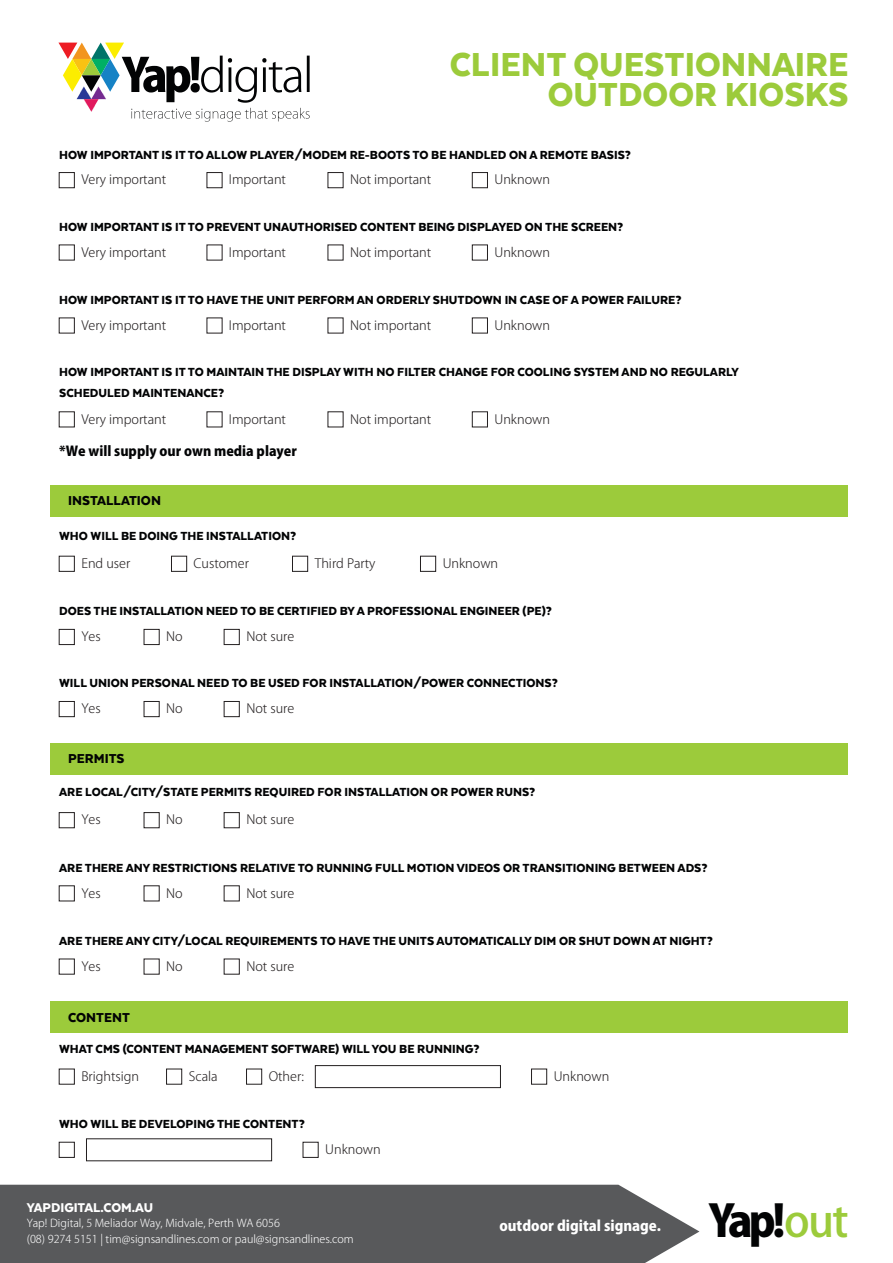
<style>
.page{position:relative;width:893px;height:1263px;background:#fff}
.page>*{position:absolute;margin:0;border:0;box-sizing:border-box;transform-origin:0 0}
.t1{font:800 43.65px "Koz Go Pro";color:#020304}
.t2{font:900 38.25px/30.6px "Texta W00";color:#9ccb3b;text-align:right}
.t3{font:900 15px "Texta W00";color:#020304}
.t4{font:900 14.7px "Texta W00";color:#fff}
.t5{font:800 14.25px "Koz Go Pro";color:#fff}
.t6{font:900 13.5px/20.7px "Texta W00";color:#020304}
.t7{font:800 13.5px "Koz Go Pro";color:#020304}
.t8{font:300 12.75px "Koz Go Pro";color:#231f20}
.t9{font:300 10.8px/16px "Koz Go Pro";color:#fff}
.s1{font-weight:500;color:#9ccb3b}
</style>
<div class="page">
<div style="left:59px;top:172px;width:16px;height:16px;background:#fff;border:1px solid #231f20"></div>
<div style="left:206px;top:172px;width:17px;height:16px;background:#fff;border:1px solid #231f20"></div>
<div style="left:327px;top:172px;width:17px;height:16px;background:#fff;border:1px solid #231f20"></div>
<div style="left:472px;top:172px;width:16px;height:16px;background:#fff;border:1px solid #231f20"></div>
<svg style="left:59px;top:244px;width:16px;height:17px"></svg>
<svg style="left:206px;top:244px;width:17px;height:17px"></svg>
<svg style="left:327px;top:244px;width:17px;height:17px"></svg>
<div style="left:472px;top:244px;width:16px;height:17px;background:#fff;border:1px solid #231f20"></div>
<div style="left:59px;top:317px;width:16px;height:16px;background:#fff;border:1px solid #231f20"></div>
<svg style="left:206px;top:317px;width:17px;height:16px"></svg>
<svg style="left:327px;top:317px;width:17px;height:16px"></svg>
<div style="left:472px;top:317px;width:16px;height:16px;background:#fff;border:1px solid #231f20"></div>
<div style="left:59px;top:411px;width:16px;height:16px;background:#fff;border:1px solid #231f20"></div>
<svg style="left:206px;top:411px;width:17px;height:16px"></svg>
<svg style="left:327px;top:411px;width:17px;height:16px"></svg>
<div style="left:472px;top:411px;width:16px;height:16px;background:#fff;border:1px solid #231f20"></div>
<div style="left:59px;top:556px;width:16px;height:16px;background:#fff;border:1px solid #231f20"></div>
<div style="left:171px;top:556px;width:16px;height:16px;background:#fff;border:1px solid #231f20"></div>
<div style="left:292px;top:556px;width:16px;height:16px;background:#fff;border:1px solid #231f20"></div>
<div style="left:420px;top:556px;width:16px;height:16px;background:#fff;border:1px solid #231f20"></div>
<div style="left:59px;top:629px;width:16px;height:16px;background:#fff;border:1px solid #231f20"></div>
<div style="left:144px;top:629px;width:16px;height:16px;background:#fff;border:1px solid #231f20"></div>
<div style="left:224px;top:629px;width:16px;height:16px;background:#fff;border:1px solid #231f20"></div>
<div style="left:59px;top:701px;width:16px;height:16px;background:#fff;border:1px solid #231f20"></div>
<div style="left:144px;top:701px;width:16px;height:16px;background:#fff;border:1px solid #231f20"></div>
<div style="left:224px;top:701px;width:16px;height:16px;background:#fff;border:1px solid #231f20"></div>
<div style="left:59px;top:885px;width:16px;height:16px;background:#fff;border:1px solid #231f20"></div>
<div style="left:224px;top:885px;width:16px;height:16px;background:#fff;border:1px solid #231f20"></div>
<div style="left:59px;top:958px;width:16px;height:16px;background:#fff;border:1px solid #231f20"></div>
<div style="left:224px;top:958px;width:16px;height:16px;background:#fff;border:1px solid #231f20"></div>
<div style="left:59px;top:812px;width:16px;height:16px;background:#fff;border:1px solid #231f20"></div>
<div style="left:144px;top:812px;width:16px;height:16px;background:#fff;border:1px solid #231f20"></div>
<div style="left:224px;top:812px;width:16px;height:16px;background:#fff;border:1px solid #231f20"></div>
<div style="left:59px;top:1068px;width:16px;height:16px;background:#fff;border:1px solid #231f20"></div>
<div style="left:166px;top:1068px;width:16px;height:16px;background:#fff;border:1px solid #231f20"></div>
<div style="left:246px;top:1068px;width:16px;height:16px;background:#fff;border:1px solid #231f20"></div>
<div style="left:315px;top:1065px;width:186px;height:23px;background:#fff;border:1px solid #231f20"></div>
<div style="left:531px;top:1068px;width:16px;height:16px;background:#fff;border:1px solid #231f20"></div>
<div style="left:59px;top:1142px;width:16px;height:16px;background:#fff;border:1px solid #231f20"></div>
<div style="left:303px;top:1142px;width:16px;height:16px;background:#fff;border:1px solid #231f20"></div>
<div style="left:50px;top:485px;width:798px;height:31px;background:#9ccb3b"></div>
<div style="left:50px;top:743px;width:798px;height:31px;background:#9ccb3b"></div>
<div style="left:50px;top:1001px;width:798px;height:32px;background:#9ccb3b"></div>
<svg style="left:58px;top:43px;width:252px;height:79px"></svg>
<div style="left:0;top:1185px;width:699px;height:78px;background:#58595b"></div>
<h2 class="t2" style="left:450px;top:48px;width:400px">CLIENT QUESTIONNAIRE<br>OUTDOOR KIOSKS</h2>
<p class="t6" style="left:59px;top:144px;width:573px">HOW IMPORTANT IS IT TO ALLOW PLAYER/MODEM RE-BOOTS TO BE HANDLED ON A REMOTE BASIS?</p>
<p class="t8" style="left:81px;top:173px;width:86px">Very important</p>
<p class="t8" style="left:229px;top:173px;width:59px">Important</p>
<p class="t8" style="left:350px;top:173px;width:83px">Not important</p>
<p class="t8" style="left:494px;top:173px;width:57px">Unknown</p>
<p class="t6" style="left:59px;top:216px;width:566px">HOW IMPORTANT IS IT TO PREVENT UNAUTHORISED CONTENT BEING DISPLAYED ON THE SCREEN?</p>
<p class="t8" style="left:81px;top:245px;width:86px">Very important</p>
<p class="t8" style="left:229px;top:245px;width:59px">Important</p>
<p class="t8" style="left:350px;top:245px;width:83px">Not important</p>
<p class="t8" style="left:494px;top:245px;width:57px">Unknown</p>
<p class="t6" style="left:59px;top:289px;width:624px">HOW IMPORTANT IS IT TO HAVE THE UNIT PERFORM AN ORDERLY SHUTDOWN IN CASE OF A POWER FAILURE?</p>
<p class="t8" style="left:81px;top:318px;width:86px">Very important</p>
<p class="t8" style="left:229px;top:318px;width:59px">Important</p>
<p class="t8" style="left:350px;top:318px;width:83px">Not important</p>
<p class="t8" style="left:494px;top:318px;width:57px">Unknown</p>
<p class="t6" style="left:59px;top:362px;width:681px">HOW IMPORTANT IS IT TO MAINTAIN THE DISPLAY WITH NO FILTER CHANGE FOR COOLING SYSTEM AND NO REGULARLY<br>SCHEDULED MAINTENANCE?</p>
<p class="t8" style="left:81px;top:412px;width:86px">Very important</p>
<p class="t8" style="left:229px;top:412px;width:59px">Important</p>
<p class="t8" style="left:350px;top:412px;width:83px">Not important</p>
<p class="t8" style="left:494px;top:412px;width:57px">Unknown</p>
<p class="t7" style="left:59px;top:444px;width:239px">*We will supply our own media player</p>
<p class="t3" style="left:68px;top:493px;width:94px">INSTALLATION</p>
<p class="t6" style="left:59px;top:525px;width:239px">WHO WILL BE DOING THE INSTALLATION?</p>
<p class="t8" style="left:81px;top:557px;width:50px">End user</p>
<p class="t8" style="left:193px;top:557px;width:57px">Customer</p>
<p class="t8" style="left:315px;top:557px;width:62px">Third Party</p>
<p class="t8" style="left:443px;top:557px;width:57px">Unknown</p>
<p class="t6" style="left:59px;top:601px;width:494px">DOES THE INSTALLATION NEED TO BE CERTIFIED BY A PROFESSIONAL ENGINEER (PE)?</p>
<p class="t8" style="left:81px;top:630px;width:21px">Yes</p>
<p class="t8" style="left:166px;top:630px;width:18px">No</p>
<p class="t8" style="left:246px;top:630px;width:49px">Not sure</p>
<p class="t6" style="left:59px;top:673px;width:500px">WILL UNION PERSONAL NEED TO BE USED FOR INSTALLATION/POWER CONNECTIONS?</p>
<p class="t8" style="left:81px;top:702px;width:21px">Yes</p>
<p class="t8" style="left:166px;top:702px;width:18px">No</p>
<p class="t8" style="left:246px;top:702px;width:49px">Not sure</p>
<p class="t3" style="left:68px;top:751px;width:58px">PERMITS</p>
<p class="t6" style="left:59px;top:781px;width:478px">ARE LOCAL/CITY/STATE PERMITS REQUIRED FOR INSTALLATION OR POWER RUNS?</p>
<p class="t8" style="left:81px;top:813px;width:21px">Yes</p>
<p class="t8" style="left:166px;top:813px;width:18px">No</p>
<p class="t8" style="left:246px;top:813px;width:49px">Not sure</p>
<p class="t6" style="left:59px;top:857px;width:650px">ARE THERE ANY RESTRICTIONS RELATIVE TO RUNNING FULL MOTION VIDEOS OR TRANSITIONING BETWEEN ADS?</p>
<p class="t8" style="left:81px;top:886px;width:21px">Yes</p>
<p class="t8" style="left:166px;top:886px;width:18px">No</p>
<p class="t8" style="left:246px;top:886px;width:49px">Not sure</p>
<p class="t6" style="left:59px;top:930px;width:655px">ARE THERE ANY CITY/LOCAL REQUIREMENTS TO HAVE THE UNITS AUTOMATICALLY DIM OR SHUT DOWN AT NIGHT?</p>
<p class="t8" style="left:81px;top:960px;width:21px">Yes</p>
<p class="t8" style="left:166px;top:959px;width:18px">No</p>
<p class="t8" style="left:246px;top:959px;width:49px">Not sure</p>
<p class="t3" style="left:68px;top:1009px;width:63px">CONTENT</p>
<p class="t6" style="left:59px;top:1038px;width:422px">WHAT CMS (CONTENT MANAGEMENT SOFTWARE) WILL YOU BE RUNNING?</p>
<p class="t8" style="left:81px;top:1070px;width:59px">Brightsign</p>
<p class="t8" style="left:189px;top:1069px;width:30px">Scala</p>
<p class="t8" style="left:269px;top:1069px;width:37px">Other:</p>
<p class="t8" style="left:554px;top:1069px;width:57px">Unknown</p>
<p class="t6" style="left:59px;top:1113px;width:247px">WHO WILL BE DEVELOPING THE CONTENT?</p>
<p class="t8" style="left:325px;top:1143px;width:57px">Unknown</p>
<p class="t4" style="left:27px;top:1199px;width:128px">YAPDIGITAL.COM.AU</p>
<p class="t9" style="left:27px;top:1215px;width:328px">Yap! Digital, 5 Meliador Way, Midvale, Perth WA 6056<br>(08) 9274 5151 | tim@signsandlines.com or paul@signsandlines.com</p>
<p class="t5" style="left:499px;top:1218px;width:163px">outdoor digital signage.</p>
<h1 class="t1" style="left:709px;top:1198px;width:141px">Yap!<span class="s1">out</span></h1>
</div>
